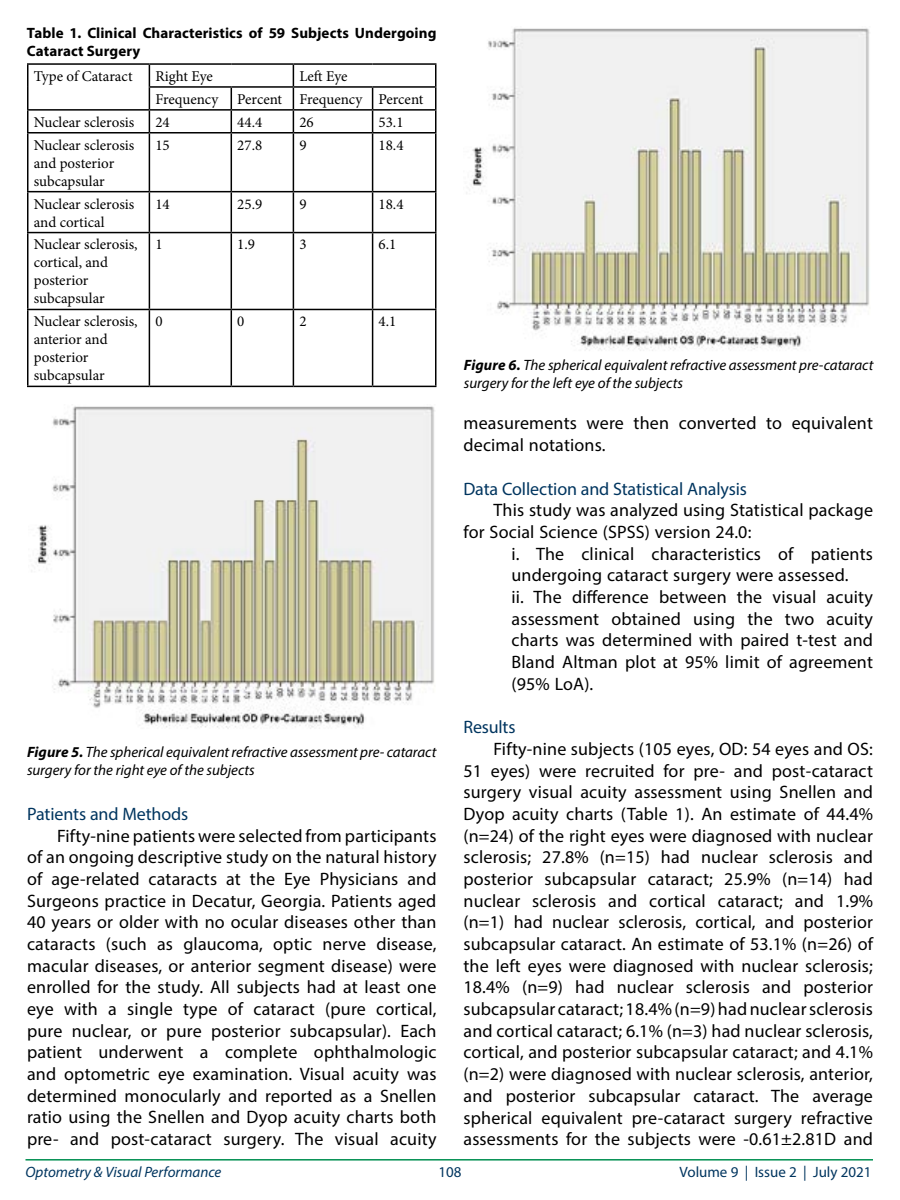
<style>
.page{position:relative;width:900px;height:1200px;background:#fff}
.page>*{position:absolute;margin:0;border:0;box-sizing:border-box;transform-origin:0 0}
.t1{font:18px/21.6px "Myriad Pro";letter-spacing:.01em;color:#000}
.t2{font:18px "Myriad Pro";letter-spacing:-.01em;color:#00355f}
.t3{font:15px/18px "Minion Pro";color:#000}
.t4{font:italic 15px/18px "Myriad Pro";color:#000}
.t5{font:700 15px/18px "Myriad Pro";letter-spacing:.005em;color:#000}
.t6{font:italic 15px "Myriad Pro";color:#00355f}
.t7{font:15px "Myriad Pro";color:#00355f}
.s1{font-weight:700}
</style>
<div class="page">
<hr style="left:26px;top:1159px;width:847px;height:2px;background:#008f51">
<img style="left:466px;top:28px;width:404px;height:323px">
<img style="left:31px;top:406px;width:404px;height:323px">
<hr style="left:27px;top:63px;width:122px;height:2px;background:#000">
<hr style="left:149px;top:63px;width:82px;height:2px;background:#000">
<hr style="left:231px;top:63px;width:62px;height:2px;background:#000">
<hr style="left:293px;top:63px;width:80px;height:2px;background:#000">
<hr style="left:373px;top:63px;width:63px;height:2px;background:#000">
<hr style="left:149px;top:86px;width:82px;height:2px;background:#000">
<hr style="left:231px;top:86px;width:62px;height:2px;background:#000">
<hr style="left:293px;top:86px;width:80px;height:2px;background:#000">
<hr style="left:373px;top:86px;width:63px;height:2px;background:#000">
<hr style="left:27px;top:109px;width:122px;height:2px;background:#000">
<svg style="left:27px;top:65px;width:1px;height:67px"></svg>
<hr style="left:149px;top:109px;width:82px;height:2px;background:#000">
<svg style="left:149px;top:65px;width:1px;height:67px"></svg>
<hr style="left:231px;top:109px;width:62px;height:2px;background:#000">
<svg style="left:231px;top:88px;width:1px;height:44px"></svg>
<hr style="left:293px;top:109px;width:80px;height:2px;background:#000">
<svg style="left:293px;top:65px;width:1px;height:67px"></svg>
<hr style="left:373px;top:109px;width:63px;height:2px;background:#000">
<svg style="left:372px;top:88px;width:1px;height:44px"></svg>
<svg style="left:435px;top:65px;width:1px;height:67px"></svg>
<hr style="left:27px;top:132px;width:122px;height:2px;background:#000">
<hr style="left:27px;top:134px;width:1px;height:57px;background:#000">
<hr style="left:149px;top:132px;width:82px;height:2px;background:#000">
<hr style="left:149px;top:134px;width:1px;height:57px;background:#000">
<hr style="left:231px;top:132px;width:62px;height:2px;background:#000">
<hr style="left:231px;top:134px;width:1px;height:57px;background:#000">
<hr style="left:293px;top:132px;width:80px;height:2px;background:#000">
<hr style="left:293px;top:134px;width:1px;height:57px;background:#000">
<hr style="left:373px;top:132px;width:63px;height:2px;background:#000">
<hr style="left:372px;top:134px;width:1px;height:57px;background:#000">
<hr style="left:435px;top:134px;width:1px;height:57px;background:#000">
<hr style="left:27px;top:191px;width:122px;height:1px;background:#000">
<hr style="left:27px;top:192px;width:1px;height:40px;background:#000">
<hr style="left:149px;top:191px;width:82px;height:1px;background:#000">
<hr style="left:149px;top:192px;width:1px;height:40px;background:#000">
<hr style="left:231px;top:191px;width:62px;height:1px;background:#000">
<hr style="left:231px;top:192px;width:1px;height:40px;background:#000">
<hr style="left:293px;top:191px;width:80px;height:1px;background:#000">
<hr style="left:293px;top:192px;width:1px;height:40px;background:#000">
<hr style="left:373px;top:191px;width:63px;height:1px;background:#000">
<hr style="left:372px;top:192px;width:1px;height:40px;background:#000">
<hr style="left:435px;top:192px;width:1px;height:40px;background:#000">
<hr style="left:27px;top:232px;width:122px;height:1px;background:#000">
<hr style="left:27px;top:233px;width:1px;height:76px;background:#000">
<hr style="left:149px;top:232px;width:82px;height:1px;background:#000">
<hr style="left:149px;top:233px;width:1px;height:76px;background:#000">
<hr style="left:231px;top:232px;width:62px;height:1px;background:#000">
<hr style="left:231px;top:233px;width:1px;height:76px;background:#000">
<hr style="left:293px;top:232px;width:80px;height:1px;background:#000">
<hr style="left:293px;top:233px;width:1px;height:76px;background:#000">
<hr style="left:373px;top:232px;width:63px;height:1px;background:#000">
<hr style="left:372px;top:233px;width:1px;height:76px;background:#000">
<hr style="left:435px;top:233px;width:1px;height:76px;background:#000">
<hr style="left:27px;top:309px;width:122px;height:1px;background:#000">
<hr style="left:27px;top:310px;width:1px;height:76px;background:#000">
<hr style="left:149px;top:309px;width:82px;height:1px;background:#000">
<hr style="left:149px;top:310px;width:1px;height:76px;background:#000">
<hr style="left:231px;top:309px;width:62px;height:1px;background:#000">
<hr style="left:231px;top:310px;width:1px;height:76px;background:#000">
<hr style="left:293px;top:309px;width:80px;height:1px;background:#000">
<hr style="left:293px;top:310px;width:1px;height:76px;background:#000">
<hr style="left:373px;top:309px;width:63px;height:1px;background:#000">
<hr style="left:372px;top:310px;width:1px;height:76px;background:#000">
<hr style="left:435px;top:310px;width:1px;height:76px;background:#000">
<hr style="left:27px;top:386px;width:122px;height:1px;background:#000">
<hr style="left:149px;top:386px;width:82px;height:1px;background:#000">
<hr style="left:231px;top:386px;width:62px;height:1px;background:#000">
<hr style="left:293px;top:386px;width:80px;height:1px;background:#000">
<hr style="left:373px;top:386px;width:63px;height:1px;background:#000">
<p class="t5" style="left:27px;top:23px;width:411px">Table 1. Clinical Characteristics of 59 Subjects Undergoing<br>Cataract Surgery</p>
<p class="t3" style="left:34px;top:67px;width:100px">Type of Cataract</p>
<p class="t3" style="left:155px;top:67px;width:59px">Right Eye</p>
<p class="t3" style="left:299px;top:67px;width:50px">Left Eye</p>
<p class="t3" style="left:155px;top:90px;width:64px">Frequency</p>
<p class="t3" style="left:237px;top:90px;width:188px">Percent Frequency Percent</p>
<p class="t3" style="left:34px;top:113px;width:102px">Nuclear sclerosis</p>
<p class="t3" style="left:155px;top:113px;width:16px">24</p>
<p class="t3" style="left:237px;top:113px;width:27px">44.4</p>
<p class="t3" style="left:299px;top:113px;width:16px">26</p>
<p class="t3" style="left:379px;top:113px;width:27px">53.1</p>
<p class="t3" style="left:34px;top:136px;width:102px">Nuclear sclerosis and posterior subcapsular</p>
<p class="t3" style="left:155px;top:136px;width:16px">15</p>
<p class="t3" style="left:237px;top:136px;width:27px">27.8</p>
<p class="t3" style="left:299px;top:136px;width:9px">9</p>
<p class="t3" style="left:379px;top:136px;width:27px">18.4</p>
<p class="t3" style="left:34px;top:195px;width:102px">Nuclear sclerosis and cortical</p>
<p class="t3" style="left:155px;top:195px;width:16px">14</p>
<p class="t3" style="left:237px;top:195px;width:27px">25.9</p>
<p class="t3" style="left:299px;top:195px;width:9px">9</p>
<p class="t3" style="left:379px;top:195px;width:27px">18.4</p>
<p class="t3" style="left:34px;top:236px;width:105px">Nuclear sclerosis, cortical, and posterior subcapsular</p>
<p class="t3" style="left:155px;top:236px;width:9px">1</p>
<p class="t3" style="left:237px;top:236px;width:19px">1.9</p>
<p class="t3" style="left:299px;top:236px;width:9px">3</p>
<p class="t3" style="left:379px;top:236px;width:19px">6.1</p>
<p class="t3" style="left:34px;top:313px;width:105px">Nuclear sclerosis, anterior and posterior subcapsular</p>
<p class="t3" style="left:155px;top:313px;width:9px">0</p>
<p class="t3" style="left:237px;top:313px;width:9px">0</p>
<p class="t3" style="left:299px;top:313px;width:9px">2</p>
<p class="t3" style="left:379px;top:313px;width:19px">4.1</p>
<p class="t4" style="left:27px;top:742px;width:411px"><span class="s1">Figure 5.</span> The spherical equivalent refractive assessment pre- cataract surgery for the right eye of the subjects</p>
<p class="t2" style="left:27px;top:803px;width:163px">Patients and Methods</p>
<p class="t1" style="left:27px;top:824px;width:411px;text-align:justify;text-indent:30px">Fifty-nine patients were selected from participants of an ongoing descriptive study on the natural history of age-related cataracts at the Eye Physicians and Surgeons practice in Decatur, Georgia. Patients aged 40 years or older with no ocular diseases other than cataracts (such as glaucoma, optic nerve disease, macular diseases, or anterior segment disease) were enrolled for the study. All subjects had at least one eye with a single type of cataract (pure cortical, pure nuclear, or pure posterior subcapsular). Each patient underwent a complete ophthalmologic and optometric eye examination. Visual acuity was determined monocularly and reported as a Snellen ratio using the Snellen and Dyop acuity charts both pre- and post-cataract surgery. The visual acuity</p>
<p class="t4" style="left:464px;top:355px;width:411px"><span class="s1">Figure 6.</span> The spherical equivalent refractive assessment pre-cataract surgery for the left eye of the subjects</p>
<p class="t1" style="left:464px;top:412px;width:411px">measurements were then converted to equivalent decimal notations.</p>
<p class="t2" style="left:464px;top:478px;width:285px">Data Collection and Statistical Analysis</p>
<p class="t1" style="left:464px;top:499px;width:411px;text-indent:30px">This study was analyzed using Statistical package for Social Science (SPSS) version 24.0:</p>
<p class="t1" style="left:512px;top:543px;width:363px">i. The clinical characteristics of patients undergoing cataract surgery were assessed.<br>ii. The difference between the visual acuity assessment obtained using the two acuity charts was determined with paired t-test and Bland Altman plot at 95% limit of agreement (95% LoA).</p>
<p class="t2" style="left:464px;top:716px;width:54px">Results</p>
<p class="t1" style="left:464px;top:738px;width:411px;text-align:justify;text-indent:30px">Fifty-nine subjects (105 eyes, OD: 54 eyes and OS:<br>51 eyes) were recruited for pre- and post-cataract surgery visual acuity assessment using Snellen and Dyop acuity charts (Table 1). An estimate of 44.4% (n=24) of the right eyes were diagnosed with nuclear sclerosis; 27.8% (n=15) had nuclear sclerosis and posterior subcapsular cataract; 25.9% (n=14) had nuclear sclerosis and cortical cataract; and 1.9% (n=1) had nuclear sclerosis, cortical, and posterior subcapsular cataract. An estimate of 53.1% (n=26) of the left eyes were diagnosed with nuclear sclerosis; 18.4% (n=9) had nuclear sclerosis and posterior subcapsular cataract; 18.4% (n=9) had nuclear sclerosis and cortical cataract; 6.1% (n=3) had nuclear sclerosis, cortical, and posterior subcapsular cataract; and 4.1% (n=2) were diagnosed with nuclear sclerosis, anterior, and posterior subcapsular cataract. The average spherical equivalent pre-cataract surgery refractive assessments for the subjects were -0.61±2.81D and</p>
<p class="t6" style="left:26px;top:1162px;width:197px">Optometry &amp; Visual Performance</p>
<p class="t7" style="left:438px;top:1162px;width:25px">108</p>
<p class="t7" style="left:680px;top:1162px;width:193px">Volume 9 | Issue 2 | July 2021</p>
</div>
